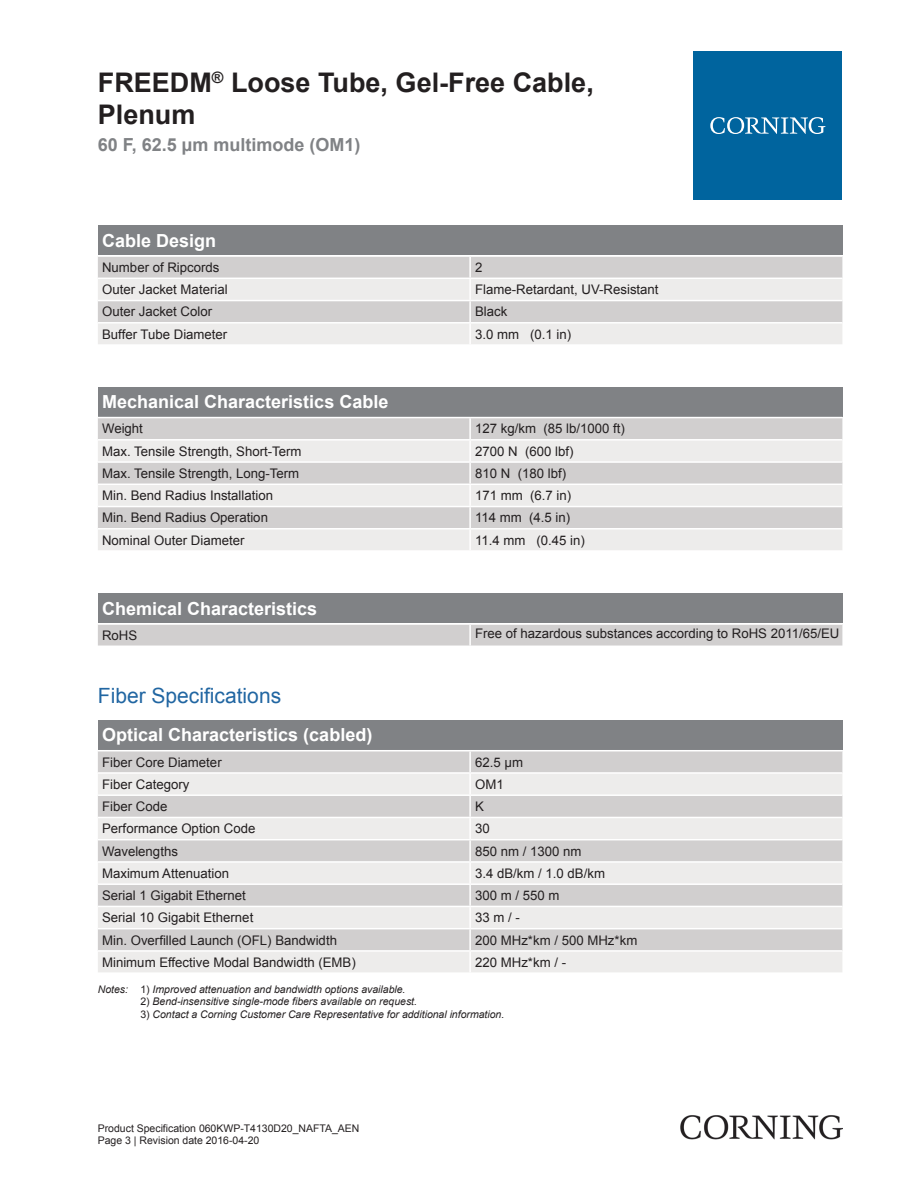
<style>
.page{position:relative;width:919px;height:1187px;background:#fff}
.page>*{position:absolute;margin:0;border:0;box-sizing:border-box;transform-origin:0 0}
.t1{font:700 27px/32.4px "Arial";color:#231f20}
.t2{font:21px "Arial";color:#2166a2}
.t3{font:700 18px "Arial";color:#fff}
.t4{font:700 18px "Arial";color:#808285}
.t5{font:13.2px "Arial";color:#231f20}
.t6{font:italic 10.5px "Arial";color:#231f20}
.t7{font:10.5px/12.6px "Arial";color:#231f20}
.s1{font-style:normal}
</style>
<div class="page">
<div style="left:98px;top:225px;width:744px;height:30px;background:#808285"></div>
<div style="left:98px;top:257px;width:744px;height:20px;background:#d1cfcf"></div>
<svg style="left:98px;top:279px;width:744px;height:65px;background:#e4e2e2"></svg>
<hr style="left:469px;top:257px;width:2px;height:20px;background:#fff">
<hr style="left:469px;top:279px;width:2px;height:21px;background:#fff">
<hr style="left:469px;top:301px;width:2px;height:21px;background:#fff">
<hr style="left:469px;top:323px;width:2px;height:21px;background:#fff">
<hr style="left:98px;top:300px;width:372px;height:1px;background:#fff">
<hr style="left:470px;top:300px;width:372px;height:1px;background:#fff">
<hr style="left:98px;top:322px;width:372px;height:1px;background:#fff">
<hr style="left:470px;top:322px;width:372px;height:1px;background:#fff">
<div style="left:98px;top:387px;width:744px;height:30px;background:#808285"></div>
<div style="left:98px;top:418px;width:744px;height:21px;background:#d1cfcf"></div>
<svg style="left:98px;top:441px;width:744px;height:109px;background:#e1e0df"></svg>
<hr style="left:469px;top:418px;width:2px;height:21px;background:#fff">
<hr style="left:469px;top:440px;width:2px;height:21px;background:#fff">
<hr style="left:469px;top:463px;width:2px;height:20px;background:#fff">
<hr style="left:469px;top:485px;width:2px;height:20px;background:#fff">
<hr style="left:469px;top:507px;width:2px;height:21px;background:#fff">
<hr style="left:469px;top:529px;width:2px;height:21px;background:#fff">
<hr style="left:98px;top:461px;width:372px;height:2px;background:#fff">
<hr style="left:470px;top:461px;width:372px;height:2px;background:#fff">
<hr style="left:98px;top:483px;width:372px;height:2px;background:#fff">
<hr style="left:470px;top:483px;width:372px;height:2px;background:#fff">
<hr style="left:98px;top:505px;width:372px;height:2px;background:#fff">
<hr style="left:470px;top:505px;width:372px;height:2px;background:#fff">
<hr style="left:98px;top:528px;width:372px;height:1px;background:#fff">
<hr style="left:470px;top:528px;width:372px;height:1px;background:#fff">
<div style="left:98px;top:593px;width:744px;height:30px;background:#808285"></div>
<div style="left:98px;top:624px;width:744px;height:21px;background:#d1cfcf"></div>
<hr style="left:469px;top:624px;width:2px;height:21px;background:#fff">
<div style="left:98px;top:720px;width:744px;height:29px;background:#808285"></div>
<div style="left:98px;top:751px;width:744px;height:21px;background:#d1cfcf"></div>
<svg style="left:98px;top:774px;width:744px;height:198px;background:#e1dfdf"></svg>
<hr style="left:469px;top:751px;width:2px;height:21px;background:#fff">
<hr style="left:469px;top:773px;width:2px;height:21px;background:#fff">
<hr style="left:469px;top:795px;width:2px;height:21px;background:#fff">
<hr style="left:469px;top:818px;width:2px;height:20px;background:#fff">
<hr style="left:469px;top:840px;width:2px;height:21px;background:#fff">
<hr style="left:469px;top:862px;width:2px;height:21px;background:#fff">
<hr style="left:469px;top:884px;width:2px;height:21px;background:#fff">
<hr style="left:469px;top:907px;width:2px;height:20px;background:#fff">
<hr style="left:469px;top:929px;width:2px;height:21px;background:#fff">
<hr style="left:469px;top:951px;width:2px;height:21px;background:#fff">
<hr style="left:98px;top:794px;width:372px;height:1px;background:#fff">
<hr style="left:470px;top:794px;width:372px;height:1px;background:#fff">
<hr style="left:98px;top:816px;width:372px;height:2px;background:#fff">
<hr style="left:470px;top:816px;width:372px;height:2px;background:#fff">
<hr style="left:98px;top:838px;width:372px;height:2px;background:#fff">
<hr style="left:470px;top:838px;width:372px;height:2px;background:#fff">
<hr style="left:98px;top:861px;width:372px;height:1px;background:#fff">
<hr style="left:470px;top:861px;width:372px;height:1px;background:#fff">
<hr style="left:98px;top:883px;width:372px;height:1px;background:#fff">
<hr style="left:470px;top:883px;width:372px;height:1px;background:#fff">
<hr style="left:98px;top:905px;width:372px;height:2px;background:#fff">
<hr style="left:470px;top:905px;width:372px;height:2px;background:#fff">
<hr style="left:98px;top:927px;width:372px;height:2px;background:#fff">
<hr style="left:470px;top:927px;width:372px;height:2px;background:#fff">
<hr style="left:98px;top:950px;width:372px;height:1px;background:#fff">
<hr style="left:470px;top:950px;width:372px;height:1px;background:#fff">
<div style="left:693px;top:51px;width:149px;height:149px;background:#00649e"></div>
<svg style="left:710px;top:117px;width:115px;height:17px"></svg>
<img style="left:680px;top:1115px;width:162px;height:24px">
<h1 class="t1" style="left:98px;top:67px;width:497px">FREEDM<sup>®</sup> Loose Tube, Gel-Free Cable,<br>Plenum</h1>
<h3 class="t4" style="left:98px;top:132px;width:264px">60 F, 62.5 µm multimode (OM1)</h3>
<h3 class="t3" style="left:102px;top:228px;width:116px">Cable Design</h3>
<p class="t5" style="left:102px;top:258px;width:119px">Number of Ripcords</p>
<p class="t5" style="left:475px;top:258px;width:9px">2</p>
<p class="t5" style="left:102px;top:281px;width:127px">Outer Jacket Material</p>
<p class="t5" style="left:475px;top:281px;width:185px">Flame-Retardant, UV-Resistant</p>
<p class="t5" style="left:102px;top:303px;width:112px">Outer Jacket Color</p>
<p class="t5" style="left:475px;top:303px;width:34px">Black</p>
<p class="t5" style="left:102px;top:325px;width:127px">Buffer Tube Diameter</p>
<p class="t5" style="left:475px;top:325px;width:98px">3.0 mm (0.1 in)</p>
<h3 class="t3" style="left:102px;top:390px;width:288px">Mechanical Characteristics Cable</h3>
<p class="t5" style="left:102px;top:420px;width:42px">Weight</p>
<p class="t5" style="left:475px;top:420px;width:151px">127 kg/km (85 lb/1000 ft)</p>
<p class="t5" style="left:102px;top:442px;width:201px">Max. Tensile Strength, Short-Term</p>
<p class="t5" style="left:475px;top:442px;width:100px">2700 N (600 lbf)</p>
<p class="t5" style="left:102px;top:464px;width:199px">Max. Tensile Strength, Long-Term</p>
<p class="t5" style="left:475px;top:464px;width:92px">810 N (180 lbf)</p>
<p class="t5" style="left:102px;top:487px;width:172px">Min. Bend Radius Installation</p>
<p class="t5" style="left:475px;top:487px;width:98px">171 mm (6.7 in)</p>
<p class="t5" style="left:102px;top:509px;width:167px">Min. Bend Radius Operation</p>
<p class="t5" style="left:475px;top:509px;width:97px">114 mm (4.5 in)</p>
<p class="t5" style="left:102px;top:531px;width:144px">Nominal Outer Diameter</p>
<p class="t5" style="left:475px;top:531px;width:111px">11.4 mm (0.45 in)</p>
<h3 class="t3" style="left:102px;top:596px;width:217px">Chemical Characteristics</h3>
<p class="t5" style="left:102px;top:626px;width:37px">RoHS</p>
<p class="t5" style="left:475px;top:625px;width:366px">Free of hazardous substances according to RoHS 2011/65/EU</p>
<h2 class="t2" style="left:98px;top:682px;width:185px">Fiber Specifications</h2>
<h3 class="t3" style="left:102px;top:723px;width:272px">Optical Characteristics (cabled)</h3>
<p class="t5" style="left:102px;top:753px;width:121px">Fiber Core Diameter</p>
<p class="t5" style="left:475px;top:753px;width:49px">62.5 µm</p>
<p class="t5" style="left:102px;top:775px;width:89px">Fiber Category</p>
<p class="t5" style="left:475px;top:775px;width:30px">OM1</p>
<p class="t5" style="left:102px;top:797px;width:67px">Fiber Code</p>
<p class="t5" style="left:475px;top:797px;width:10px">K</p>
<p class="t5" style="left:102px;top:820px;width:155px">Performance Option Code</p>
<p class="t5" style="left:475px;top:820px;width:16px">30</p>
<p class="t5" style="left:102px;top:842px;width:77px">Wavelengths</p>
<p class="t5" style="left:475px;top:842px;width:108px">850 nm / 1300 nm</p>
<p class="t5" style="left:102px;top:864px;width:128px">Maximum Attenuation</p>
<p class="t5" style="left:475px;top:864px;width:131px">3.4 dB/km / 1.0 dB/km</p>
<p class="t5" style="left:102px;top:886px;width:145px">Serial 1 Gigabit Ethernet</p>
<p class="t5" style="left:475px;top:886px;width:86px">300 m / 550 m</p>
<p class="t5" style="left:102px;top:908px;width:153px">Serial 10 Gigabit Ethernet</p>
<p class="t5" style="left:475px;top:908px;width:46px">33 m / -</p>
<p class="t5" style="left:102px;top:931px;width:236px">Min. Overfilled Launch (OFL) Bandwidth</p>
<p class="t5" style="left:475px;top:931px;width:164px">200 MHz*km / 500 MHz*km</p>
<p class="t5" style="left:102px;top:953px;width:255px">Minimum Effective Modal Bandwidth (EMB)</p>
<p class="t5" style="left:475px;top:953px;width:92px">220 MHz*km / -</p>
<p class="t6" style="left:98px;top:982px;width:309px">Notes: <span class="s1">1)</span> Improved attenuation and bandwidth options available.</p>
<p class="t6" style="left:140px;top:994px;width:278px"><span class="s1">2)</span> Bend-insensitive single-mode fibers available on request.</p>
<p class="t6" style="left:140px;top:1007px;width:365px"><span class="s1">3)</span> Contact a Corning Customer Care Representative for additional information.</p>
<p class="t7" style="left:98px;top:1121px;width:263px">Product Specification 060KWP-T4130D20_NAFTA_AEN<br>Page 3 | Revision date 2016-04-20</p>
</div>
